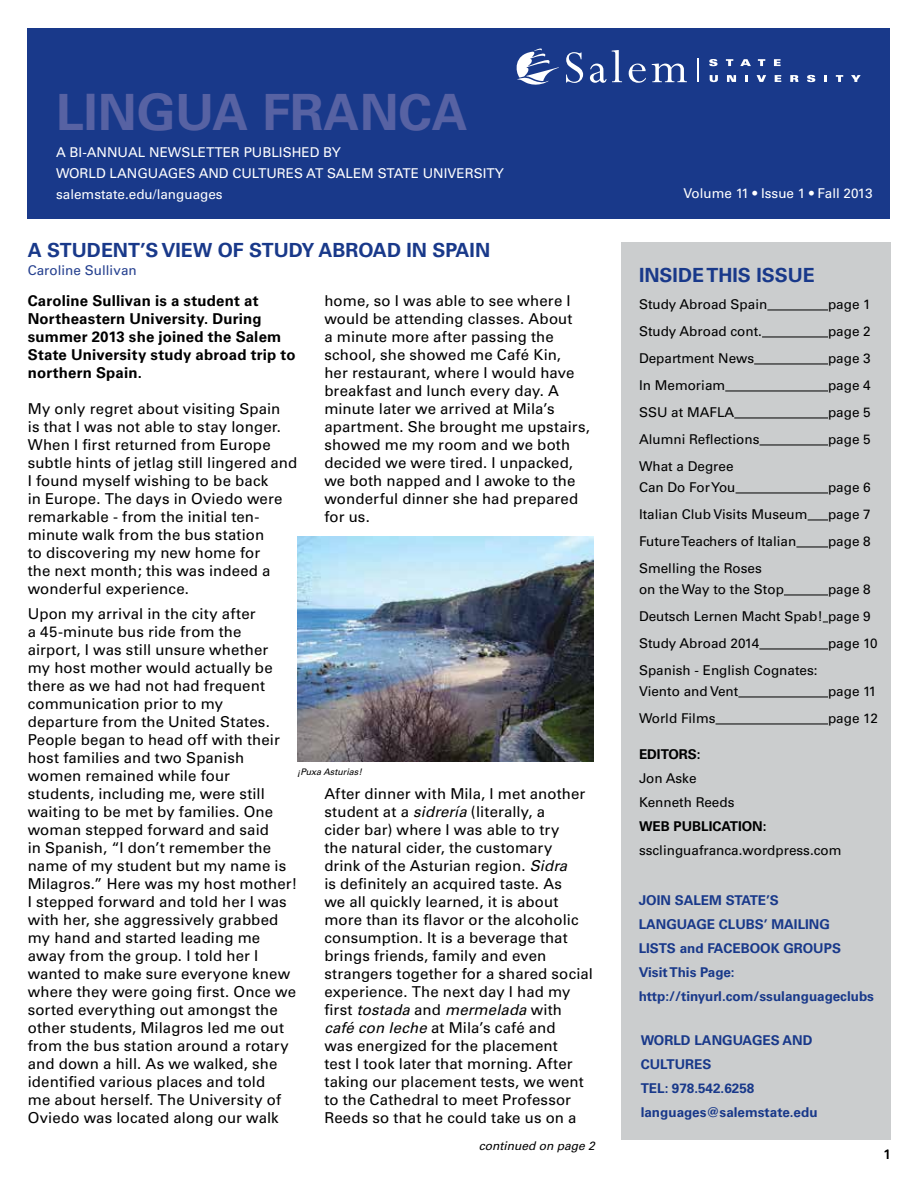
<style>
.page{position:relative;width:918px;height:1188px;background:#fff}
.page>*{position:absolute;margin:0;border:0;box-sizing:border-box;transform-origin:0 0}
.t1{font:700 49.95px "Univers";color:#5762a3}
.t2{font:700 19.5px "Univers";color:#19398a}
.t3{font:15px/18px "Univers";letter-spacing:.005em;color:#000}
.t4{font:700 15px/18px "Univers";letter-spacing:.015em;color:#000}
.t5{font:13.5px/21px "Univers";color:#000}
.t6{font:700 13.5px/24px "Univers";color:#19398a}
.t7{font:13.5px/21px "Univers";color:#fff}
.t8{font:700 13.5px "Univers";color:#000}
.t9{font:13.5px "Univers";color:#25408f}
.t10{font:italic 12px "Univers";color:#000}
.t11{font:italic 9px "Univers";color:#000}
.s1{font-style:italic}
</style>
<div class="page">
<div style="left:28px;top:28px;width:862px;height:191px;background:#19398a"></div>
<div style="left:622px;top:242px;width:269px;height:897px;background:#cbcdce"></div>
<svg style="left:710px;top:75px;width:8px;height:7px"></svg>
<svg style="left:727px;top:75px;width:9px;height:7px"></svg>
<svg style="left:745px;top:75px;width:3px;height:7px"></svg>
<svg style="left:757px;top:75px;width:9px;height:7px"></svg>
<svg style="left:775px;top:75px;width:6px;height:7px"></svg>
<svg style="left:790px;top:75px;width:8px;height:7px"></svg>
<svg style="left:807px;top:75px;width:8px;height:7px"></svg>
<svg style="left:824px;top:75px;width:3px;height:7px"></svg>
<svg style="left:836px;top:75px;width:7px;height:7px"></svg>
<svg style="left:851px;top:75px;width:10px;height:7px"></svg>
<svg style="left:709px;top:59px;width:9px;height:7px"></svg>
<svg style="left:726px;top:59px;width:7px;height:7px"></svg>
<svg style="left:740px;top:59px;width:11px;height:7px"></svg>
<svg style="left:758px;top:59px;width:7px;height:7px"></svg>
<svg style="left:774px;top:59px;width:7px;height:7px"></svg>
<svg style="left:566px;top:52px;width:17px;height:31px"></svg>
<svg style="left:590px;top:50px;width:32px;height:33px"></svg>
<svg style="left:629px;top:64px;width:17px;height:19px"></svg>
<svg style="left:652px;top:64px;width:35px;height:18px"></svg>
<svg style="left:697px;top:58px;width:1px;height:24px"></svg>
<svg style="left:517px;top:49px;width:42px;height:36px"></svg>
<hr style="left:767px;top:310px;width:61px;height:1px;background:#000">
<hr style="left:762px;top:337px;width:66px;height:1px;background:#000">
<hr style="left:754px;top:364px;width:74px;height:1px;background:#000">
<hr style="left:725px;top:391px;width:103px;height:1px;background:#000">
<hr style="left:734px;top:418px;width:94px;height:1px;background:#000">
<hr style="left:759px;top:445px;width:69px;height:1px;background:#000">
<hr style="left:736px;top:493px;width:92px;height:1px;background:#000">
<svg style="left:808px;top:520px;width:20px;height:1px"></svg>
<hr style="left:796px;top:547px;width:32px;height:1px;background:#000">
<hr style="left:784px;top:595px;width:44px;height:1px;background:#000">
<hr style="left:759px;top:649px;width:69px;height:1px;background:#000">
<hr style="left:738px;top:697px;width:90px;height:1px;background:#000">
<hr style="left:716px;top:724px;width:112px;height:1px;background:#000">
<img style="left:297px;top:536px;width:297px;height:226px">
<h1 class="t1" style="left:56px;top:83px;width:413px">Lingua Franca</h1>
<p class="t7" style="left:56px;top:141px;width:375px">A Bi-Annual N ewsletter Published by<br>World Languages and Cultures at Salem State UNI</p>
<p class="t7" style="left:447px;top:162px;width:18px">VERSITY</p>
<p class="t7" style="left:56px;top:183px;width:168px">salemstate.edu/languages</p>
<h2 class="t2" style="left:28px;top:238px;width:464px">A Stude nt’s View of Study Abroad in Spain</h2>
<p class="t9" style="left:28px;top:262px;width:111px">Caroline Sullivan</p>
<p class="t4" style="left:28px;top:292px;width:269px">Caroline Sullivan is a student at<br>Northeastern University. During summer 2013 she joined the Salem<br>State University study abroad trip to northern Spain.</p>
<p class="t3" style="left:28px;top:400px;width:271px">My only regret about visiting Spain<br>is that I was not able to stay longer.<br>When I first returned from Europe subtle hints of jetlag still lingered and<br>I found myself wishing to be back<br>in Europe. The days in Oviedo were remarkable - from the initial ten&shy;minute walk from the bus station<br>to discovering my new home for<br>the next month; this was indeed a wonderful experience.</p>
<p class="t3" style="left:28px;top:605px;width:271px">U pon my arrival in the city after<br>a 45-minute bus ride from the airport, I was still unsure whether<br>my host mother would actually be there as we had not had frequent communication prior to my departure from the U nited States.<br>People began to head off with their host families and two Spanish women remained while four students, including me, were still waiting to be met by families. One woman stepped forward and said<br>in Spanish, “I don’t remember the name of my student but my name is<br>M ilagros.” Here was my host mother!<br>I stepped forward and told her I was with her, she aggressively grabbed my hand and started leading me away from the group. I told her I wanted to make sure everyone knew where they were going first. Once we sorted everything out amongst the other students, M ilagros led me out from the bus station around a rotary and down a hill. As we walked, she identified various places and told<br>me about herself. The U niversity of<br>Oviedo was located along our walk</p>
<p class="t3" style="left:324px;top:292px;width:267px">home, so I was able to see where I would be attending classes. About<br>a minute more after passing the school, she showed me Café Kin,<br>her restaurant, where I would have breakfast and lunch every day. A minute later we arrived at M ila’s apartment. She brought me upstairs, showed me my room and we both decided we were tired. I unpacked, we both napped and I awoke to the wonderful dinner she had prepared for us.</p>
<p class="t11" style="left:297px;top:767px;width:66px">¡Puxa Asturias!</p>
<p class="t3" style="left:324px;top:785px;width:270px">After dinner with M ila, I met another student at a <span class="s1">sidrería</span> (literally, a<br>cider bar) where I was able to try<br>the natural cider, the customary<br>drink of the Asturian region. <span class="s1">Sidra<br></span>is definitely an acquired taste. As<br>we all quickly learned, it is about more than its flavor or the alcoholic consumption. It is a beverage that brings friends, family and even strangers together for a shared social experience. The next day I had my first <span class="s1">tostada</span> and <span class="s1">mermelada</span> with <span class="s1">café con leche</span> at M ila’s café and<br>was energized for the placement<br>test I took later that morning. After taking our placement tests, we went to the Cathedral to meet Professor Reeds so that he could take us on a</p>
<p class="t10" style="left:479px;top:1138px;width:118px">continued on page 2</p>
<p class="t7" style="left:683px;top:182px;width:191px">Volume 11 • Issue 1 • Fall 2013</p>
<h2 class="t2" style="left:639px;top:263px;width:177px">INSIDE THIS ISSUE</h2>
<p class="t5" style="left:639px;top:293px;width:130px">Study Abroad Spain</p>
<p class="t5" style="left:828px;top:293px;width:44px">page 1</p>
<p class="t5" style="left:639px;top:320px;width:125px">Study Abroad cont.</p>
<p class="t5" style="left:828px;top:320px;width:44px">page 2</p>
<p class="t5" style="left:639px;top:347px;width:117px">Department N ews</p>
<p class="t5" style="left:828px;top:347px;width:44px">page 3</p>
<p class="t5" style="left:639px;top:374px;width:88px">I n Memoriam</p>
<p class="t5" style="left:828px;top:374px;width:44px">page 4</p>
<p class="t5" style="left:639px;top:401px;width:10px">SSU</p>
<p class="t5" style="left:671px;top:401px;width:65px">at MAFLA</p>
<p class="t5" style="left:828px;top:401px;width:44px">page 5</p>
<p class="t5" style="left:639px;top:428px;width:122px">Alumni Reflections</p>
<p class="t5" style="left:828px;top:428px;width:44px">page 5</p>
<p class="t5" style="left:639px;top:455px;width:98px">What a Degree<br>Can Do For You</p>
<p class="t5" style="left:828px;top:476px;width:44px">page 6</p>
<p class="t5" style="left:639px;top:503px;width:170px">Italian Club Visits M useum</p>
<p class="t5" style="left:828px;top:503px;width:44px">page 7</p>
<p class="t5" style="left:639px;top:530px;width:159px">Future Teachers of Italian</p>
<p class="t5" style="left:828px;top:530px;width:44px">page 8</p>
<p class="t5" style="left:639px;top:557px;width:146px">Smelling the Roses<br>on the Way to the Stop</p>
<p class="t5" style="left:639px;top:575px;width:233px;line-height:27px;text-align:justify;text-indent:189px">page 8<br>Deutsch Lernen M acht Spab! page 9<br>Study Abroad 2014</p>
<p class="t5" style="left:828px;top:632px;width:51px">page 10</p>
<p class="t5" style="left:639px;top:659px;width:180px">Spanish - English Cognates:<br>Viento and Vent</p>
<p class="t5" style="left:828px;top:680px;width:50px">page 11</p>
<p class="t5" style="left:639px;top:707px;width:78px">World Films</p>
<p class="t5" style="left:828px;top:707px;width:52px">page 12</p>
<p class="t8" style="left:639px;top:746px;width:63px">Editors:</p>
<p class="t5" style="left:639px;top:766px;width:97px;line-height:24px">Jon Aske<br>Kenneth Reeds</p>
<p class="t8" style="left:639px;top:818px;width:129px">Web Publication:</p>
<p class="t5" style="left:639px;top:839px;width:204px">ssclinguafranca.wordpress.com</p>
<p class="t6" style="left:639px;top:888px;width:17px">JOIN</p>
<p class="t6" style="left:675px;top:888px;width:106px">SALEM STATE’S</p>
<p class="t6" style="left:639px;top:912px;width:19px">LANGUAG</p>
<p class="t6" style="left:639px;top:912px;width:176px;text-indent:68px">E CLUBS’ MAI LING<br>LISTS and FACEBOO</p>
<p class="t6" style="left:771px;top:936px;width:24px">K GROU</p>
<p class="t6" style="left:824px;top:936px;width:19px">PS</p>
<p class="t6" style="left:639px;top:960px;width:237px">Visit This Page: http://tinyurl.com/ssulanguageclubs</p>
<p class="t6" style="left:641px;top:1028px;width:178px">world Languages and cultures<br>Tel: 978.542.6258 languages@salemstate.edu</p>
<p class="t5" style="left:883px;top:1144px;width:9px">1</p>
</div>
